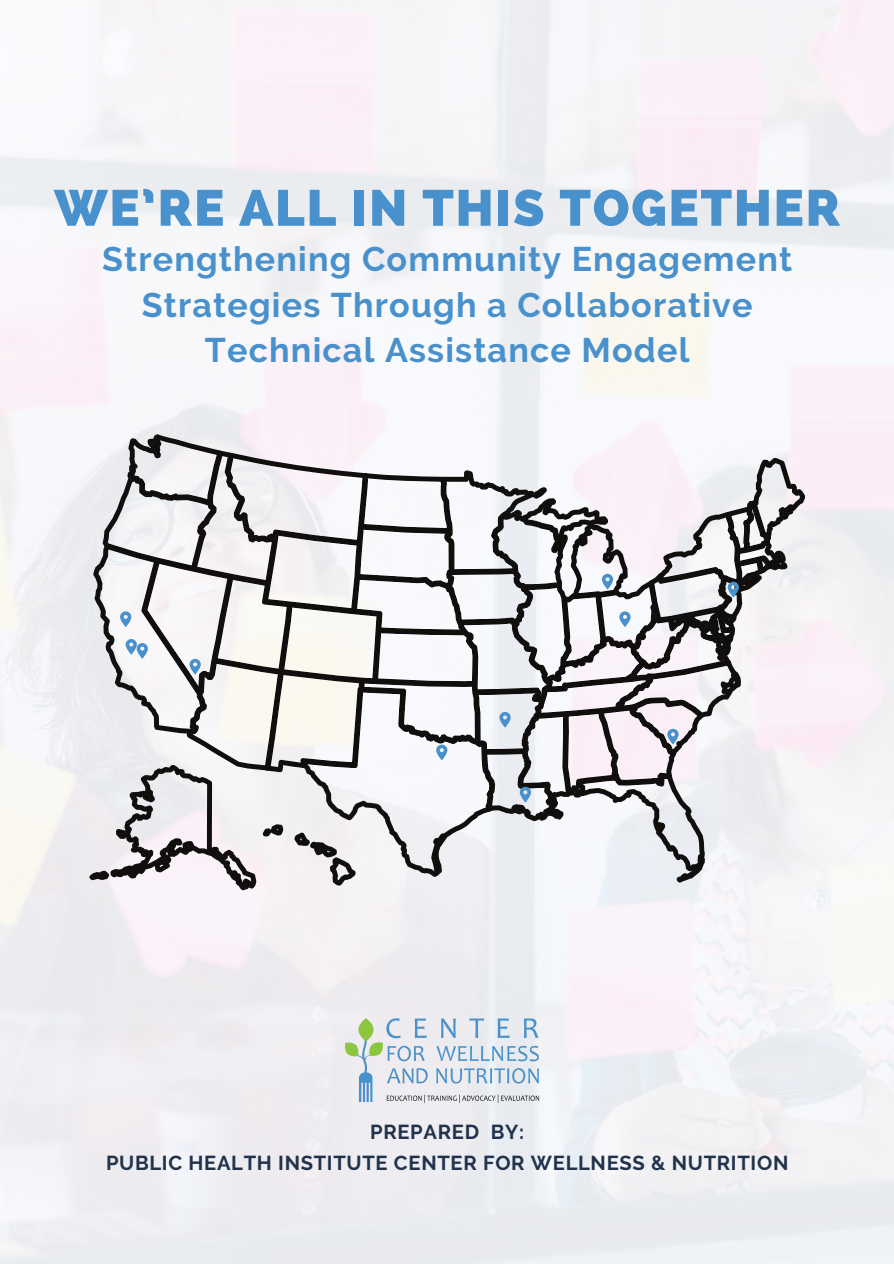
<style>
.page{position:relative;width:894px;height:1264px;background:#fff}
.page>*{position:absolute;margin:0;border:0;box-sizing:border-box;transform-origin:0 0}
.t1{font:800 50.55px "Raleway";letter-spacing:.035em;color:#4991cc}
.t2{font:700 34.05px/45.6px "Raleway";letter-spacing:.035em;color:#4991cc;text-align:center}
.t3{font:700 20.1px "Raleway";letter-spacing:.035em;color:#21324c}
</style>
<div class="page">
<img style="left:0;top:0;width:893px;height:1263px">
<svg style="left:89px;top:434px;width:715px;height:456px;fill:#f6f1f4"></svg>
<svg style="left:120px;top:611px;width:11px;height:16px"></svg>
<svg style="left:126px;top:639px;width:22px;height:19px"></svg>
<svg style="left:189px;top:659px;width:12px;height:15px"></svg>
<svg style="left:436px;top:744px;width:11px;height:16px"></svg>
<svg style="left:601px;top:574px;width:12px;height:15px"></svg>
<svg style="left:619px;top:611px;width:11px;height:16px"></svg>
<svg style="left:667px;top:728px;width:11px;height:16px"></svg>
<svg style="left:727px;top:581px;width:11px;height:16px"></svg>
<svg style="left:499px;top:712px;width:11px;height:15px"></svg>
<svg style="left:519px;top:786px;width:12px;height:16px"></svg>
<img style="left:345px;top:1013px;width:204px;height:89px">
<p class="t1" style="left:54px;top:178px;width:787px">WE’RE ALL IN THIS TOGETHER</p>
<p class="t2" style="left:102px;top:236px;width:691px">Strengthening Community Engagement<br>Strategies Through a Collaborative<br>Technical Assistance Model</p>
<p class="t3" style="left:370px;top:1120px;width:156px">PREPARED BY:</p>
<p class="t3" style="left:106px;top:1151px;width:683px">PUBLIC HEALTH INSTITUTE CENTER FOR WELLNESS &amp; NUTRITION</p>
</div>
